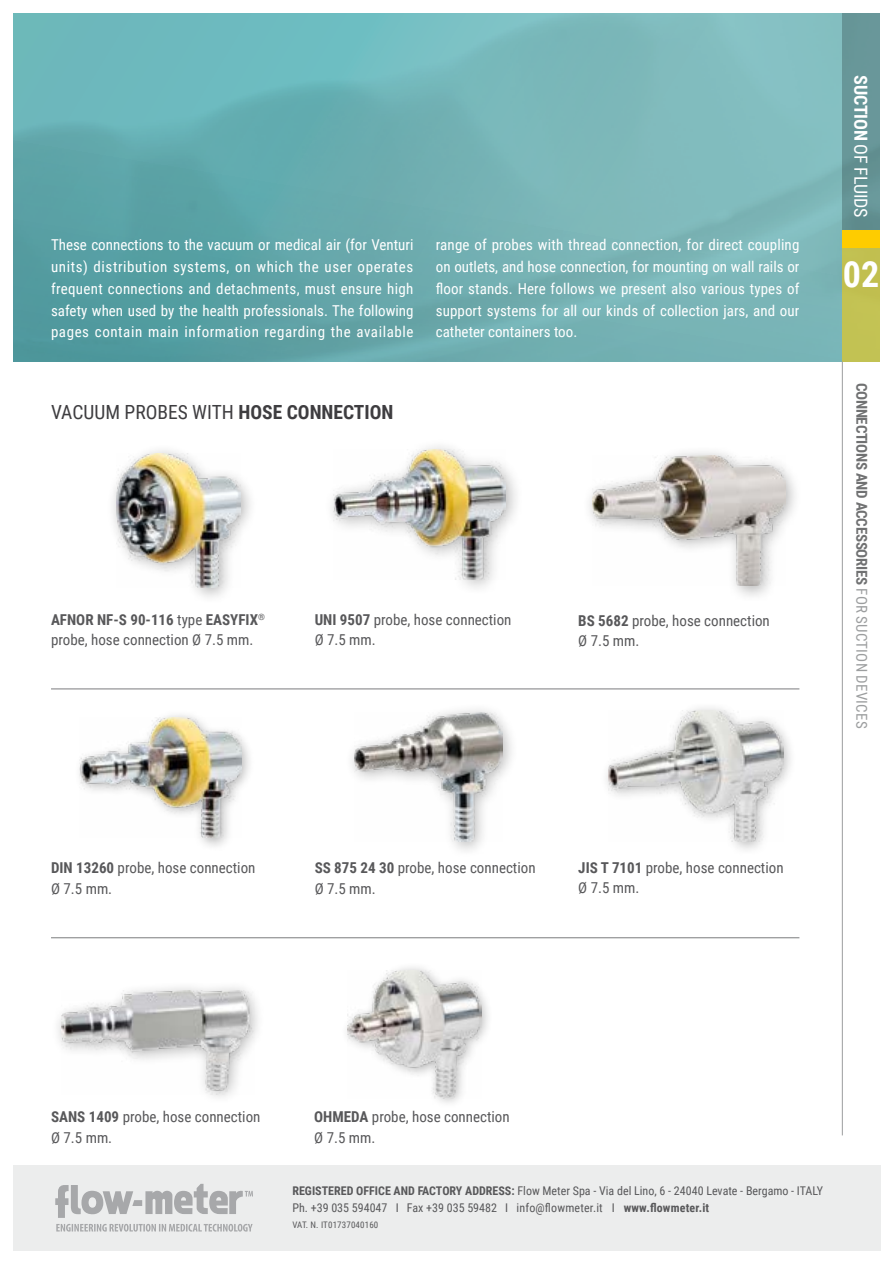
<style>
.page{position:relative;width:893px;height:1263px;background:#fff}
.page>*{position:absolute;margin:0;border:0;box-sizing:border-box;transform-origin:0 0}
.t1{font:700 36px "Roboto Condensed";color:#fff}
.t2{font:19.5px "Roboto Condensed";color:#3e3d40}
.t3{font:18px "Roboto Condensed";letter-spacing:-.01em;color:#fff}
.t4{font:15px/21.8px "Roboto Condensed";letter-spacing:.015em;color:#fff;text-align:justify}
.t5{font:15px/20.2px "Roboto Condensed";color:#58585a}
.t6{font:700 15px "Roboto Condensed";letter-spacing:-.02em;color:#707172}
.t7{font:12px/16.5px "Roboto Condensed";color:#58585a}
.t8{font:9px "Roboto Condensed";letter-spacing:.015em;color:#58585a}
.s1{font-weight:700}
.s2{font-weight:400;color:#9c9e9f}
</style>
<div class="page">
<svg style="left:13px;top:13px;width:829px;height:348px;background:#6fb0b3"></svg>
<hr style="left:51px;top:689px;width:748px;height:1px;background:#7b7c7e">
<hr style="left:51px;top:937px;width:748px;height:1px;background:#7b7c7e">
<div style="left:582px;top:444px;width:221px;height:159px;background:#000;opacity:.3"></div>
<img style="left:592px;top:456px;width:193px;height:130px">
<div style="left:345px;top:703px;width:174px;height:156px;background:#000;opacity:.3"></div>
<img style="left:355px;top:713px;width:147px;height:128px">
<img style="left:62px;top:990px;width:192px;height:105px">
<div style="left:600px;top:702px;width:197px;height:155px;background:#000;opacity:.3"></div>
<img style="left:609px;top:711px;width:175px;height:130px">
<div style="left:339px;top:962px;width:153px;height:147px;background:#000;opacity:.3"></div>
<img style="left:348px;top:970px;width:133px;height:128px">
<div style="left:106px;top:443px;width:152px;height:162px;background:#000;opacity:.3"></div>
<img style="left:117px;top:454px;width:124px;height:133px">
<div style="left:323px;top:438px;width:201px;height:159px;background:#000;opacity:.3"></div>
<img style="left:333px;top:450px;width:172px;height:129px">
<div style="left:73px;top:709px;width:182px;height:142px;background:#000;opacity:.3"></div>
<img style="left:80px;top:718px;width:161px;height:119px">
<div style="left:842px;top:0;width:51px;height:230px;background:#689799"></div>
<div style="left:842px;top:247px;width:51px;height:114px;background:#c2c253"></div>
<div style="left:842px;top:230px;width:51px;height:17px;background:#fecc00"></div>
<hr style="left:842px;top:361px;width:1px;height:774px;background:#9c9e9f">
<div style="left:0;top:0;width:893px;height:13px;background:#fff"></div>
<div style="left:880px;top:0;width:13px;height:1263px;background:#fff"></div>
<div style="left:13px;top:1165px;width:867px;height:85px;background:#eceded"></div>
<svg style="left:55px;top:1184px;width:198px;height:34px"></svg>
<svg style="left:56px;top:1224px;width:197px;height:7px"></svg>
<p class="t4" style="left:51px;top:234px;width:364px">These connections to the vacuum or medical air (for Venturi units) distribution systems, on which the user operates frequent connections and detachments, must ensure high safety when used by the health professionals. The following pages contain main information regarding the available</p>
<p class="t4" style="left:436px;top:234px;width:365px">range of probes with thread connection, for direct coupling on outlets, and hose connection, for mounting on wall rails or floor stands. Here follows we present also various types of support systems for all our kinds of collection jars, and our catheter containers too.</p>
<h2 class="t2" style="left:51px;top:398px;width:344px">VACUUM PROBES WITH <span class="s1">HOSE CONNECTION</span></h2>
<p class="t5" style="left:51px;top:608px;width:215px"><span class="s1">AFNOR NF-S 90-116</span> type <span class="s1">EASYFIX</span><sup>® </sup>probe, hose connection Ø 7.5 mm.</p>
<p class="t5" style="left:315px;top:608px;width:198px"><span class="s1">UNI 9507</span> probe, hose connection<br>Ø 7.5 mm.</p>
<p class="t5" style="left:578px;top:610px;width:193px"><span class="s1">BS 5682</span> probe, hose connection<br>Ø 7.5 mm.</p>
<p class="t3" style="left:873px;top:75px;width:144px;rotate:90deg"><span class="s1">SUCTION</span> OF FLUIDS</p>
<h1 class="t1" style="left:843px;top:249px;width:38px">02</h1>
<p class="t6" style="left:872px;top:383px;width:347px;rotate:90deg">CONNECTIONS AND ACCESSORIES <span class="s2">FOR SUCTION DEVICES</span></p>
<p class="t5" style="left:51px;top:857px;width:206px"><span class="s1">DIN 13260</span> probe, hose connection<br>Ø 7.5 mm.</p>
<p class="t5" style="left:315px;top:857px;width:222px"><span class="s1">SS 875 24 30</span> probe, hose connection<br>Ø 7.5 mm.</p>
<p class="t5" style="left:578px;top:857px;width:207px"><span class="s1">JIS T 7101</span> probe, hose connection<br>Ø 7.5 mm.</p>
<p class="t5" style="left:51px;top:1106px;width:211px"><span class="s1">SANS 1409</span> probe, hose connection<br>Ø 7.5 mm.</p>
<p class="t5" style="left:314px;top:1106px;width:197px"><span class="s1">OHMEDA</span> probe, hose connection<br>Ø 7.5 mm.</p>
<p class="t7" style="left:292px;top:1182px;width:532px"><span class="s1">REGISTERED OFFICE AND FACTORY ADDRESS:</span> Flow Meter Spa - Via del Lino, 6 - 24040 Levate - Bergamo - ITALY<br>Ph. +39 035 594047 I Fax +39 035 59482 I info@flowmeter.it I <span class="s1">www.flowmeter.it</span></p>
<p class="t8" style="left:292px;top:1218px;width:87px">VAT. N. IT01737040160</p>
</div>
